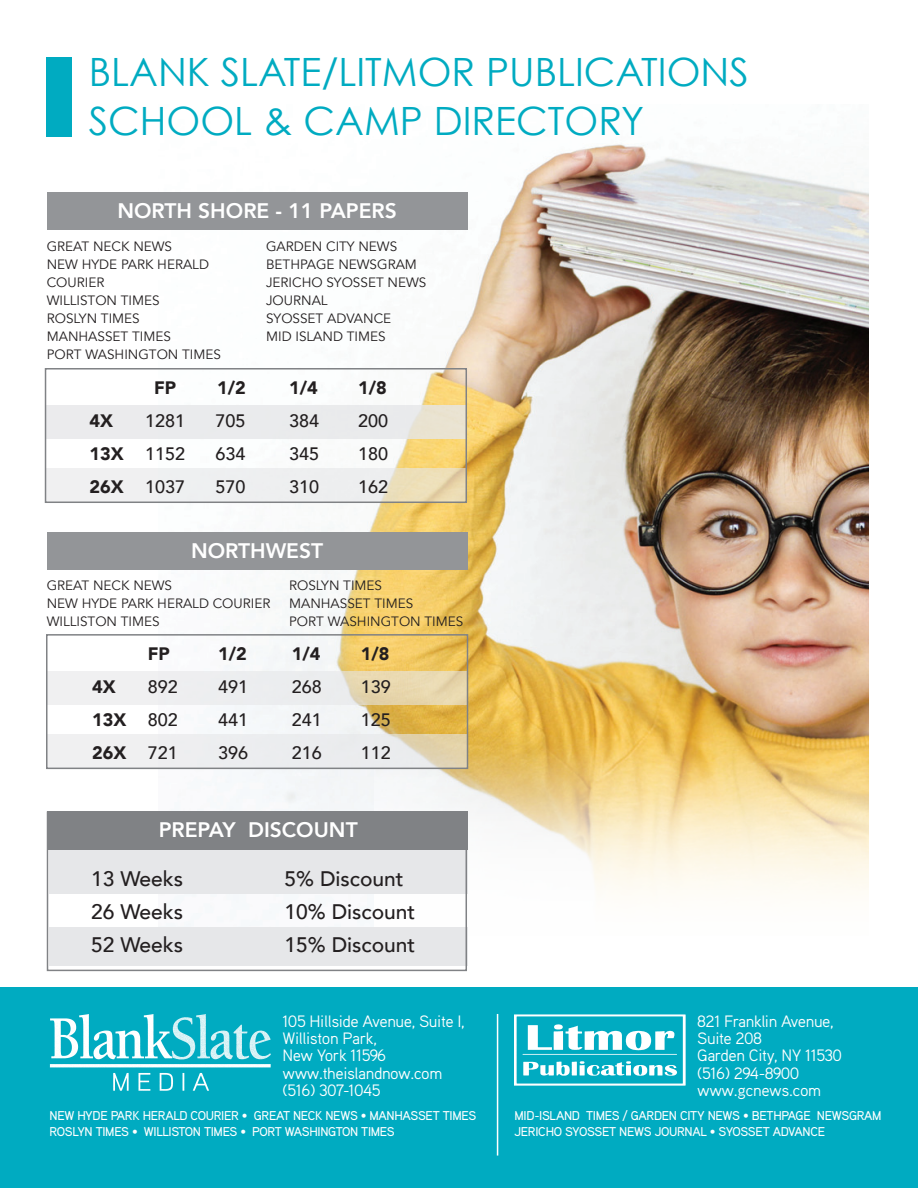
<style>
.page{position:relative;width:918px;height:1188px;background:#fff}
.page>*{position:absolute;margin:0;border:0;box-sizing:border-box;transform-origin:0 0}
.t1{font:39px "Century Gothic";color:#00abc1}
.t2{font:500 21px "Avenir";color:#231f20}
.t3{font:800 21px "Avenir";color:#fff}
.t4{font:500 18px "Avenir";color:#231f20}
.t5{font:900 18px "Avenir";color:#231f20}
.t6{font:16.5px "Aaux Pro OT";letter-spacing:-.025em;color:#fff}
.t7{font:16.5px "Aaux Pro OT";letter-spacing:-.045em;color:#fff}
.MK_Calendar_date{font:13.5px/18px "Avenir";color:#231f20}
.t8{font:500 12.75px "Aaux Pro OT";letter-spacing:-.025em;color:#fff}
.s1{font-weight:900}
.s2{font-weight:500}
</style>
<div class="page">
<div style="left:0;top:987px;width:918px;height:201px;background:#00abc1"></div>
<img style="left:49px;top:1014px;width:222px;height:77px">
<img style="left:515px;top:1014px;width:171px;height:72px">
<hr style="left:497px;top:1014px;width:1px;height:142px;background:#fff">
<img style="left:159px;top:144px;width:709px;height:784px">
<svg style="left:468px;top:735px;width:401px;height:18px;background:#e6b74c"></svg>
<svg style="left:375px;top:753px;width:494px;height:43px;background:#efd086"></svg>
<svg style="left:375px;top:796px;width:494px;height:176px"></svg>
<div style="left:47px;top:57px;width:25px;height:79px;background:#00abc1"></div>
<div style="left:49px;top:844px;width:418px;height:50px;background:#e6e7e9"></div>
<div style="left:49px;top:928px;width:419px;height:38px;background:#e6e7e9"></div>
<div style="left:47px;top:811px;width:420px;height:160px;border:2px solid #808285"></div>
<div style="left:47px;top:811px;width:420px;height:39px;background:#808285"></div>
<div style="left:47px;top:193px;width:421px;height:37px;background:#939598"></div>
<div style="left:47px;top:532px;width:421px;height:38px;background:#939598"></div>
<div style="left:47px;top:405px;width:420px;height:33px;background:#e6e7e9"></div>
<svg style="left:48px;top:469px;width:416px;height:31px;fill:#eeeff0"></svg>
<div style="left:45px;top:368px;width:422px;height:135px;border:2px solid #808285"></div>
<svg style="left:49px;top:671px;width:416px;height:34px;fill:#ecedef"></svg>
<div style="left:46px;top:735px;width:421px;height:33px;background:#e6e7e9"></div>
<div style="left:46px;top:634px;width:422px;height:135px;border:2px solid #808285"></div>
<p class="t1" style="left:89px;top:48px;width:662px">BLANK SLATE/LITMOR PUBLICATIONS</p>
<p class="t1" style="left:89px;top:98px;width:557px">SCHOOL &amp; CAMP DIRECTORY</p>
<p class="t3" style="left:117px;top:194px;width:281px">NORTH SHORE - 11 PAPERS</p>
<p class="MK_Calendar_date" style="left:47px;top:237px;width:127px">GREAT NECK NEWS</p>
<p class="MK_Calendar_date" style="left:47px;top:255px;width:164px">NEW HYDE PARK HERALD<br>COURIER</p>
<p class="MK_Calendar_date" style="left:47px;top:291px;width:114px">WILLISTON TIMES</p>
<p class="MK_Calendar_date" style="left:47px;top:309px;width:95px">ROSLYN TIMES</p>
<p class="MK_Calendar_date" style="left:47px;top:327px;width:126px">MANHASSET TIMES</p>
<p class="MK_Calendar_date" style="left:47px;top:345px;width:176px">PORT WASHINGTON TIMES</p>
<p class="MK_Calendar_date" style="left:266px;top:237px;width:133px">GARDEN CITY NEWS</p>
<p class="MK_Calendar_date" style="left:266px;top:255px;width:152px">BETHPAGE NEWSGRAM</p>
<p class="MK_Calendar_date" style="left:266px;top:273px;width:162px">JERICHO SYOSSET NEWS<br>JOURNAL</p>
<p class="MK_Calendar_date" style="left:266px;top:309px;width:127px">SYOSSET ADVANCE</p>
<p class="MK_Calendar_date" style="left:266px;top:327px;width:121px">MID ISLAND TIMES</p>
<p class="t5" style="left:154px;top:373px;width:24px">FP</p>
<p class="t5" style="left:217px;top:373px;width:30px">1/2</p>
<p class="t5" style="left:289px;top:373px;width:30px">1/4</p>
<p class="t5" style="left:358px;top:373px;width:30px">1/8</p>
<p class="t5" style="left:90px;top:406px;width:25px">4X</p>
<p class="t4" style="left:145px;top:405px;width:42px">1281</p>
<p class="t4" style="left:216px;top:405px;width:32px">705</p>
<p class="t4" style="left:289px;top:405px;width:32px">384</p>
<p class="t4" style="left:358px;top:405px;width:32px">200</p>
<p class="t4" style="left:90px;top:438px;width:97px"><span class="s1">13X</span> 1152</p>
<p class="t4" style="left:216px;top:438px;width:32px">634</p>
<p class="t4" style="left:289px;top:438px;width:32px">345</p>
<p class="t4" style="left:358px;top:438px;width:32px">180</p>
<p class="t4" style="left:90px;top:471px;width:97px"><span class="s1">26X</span> 1037</p>
<p class="t4" style="left:216px;top:471px;width:32px">570</p>
<p class="t4" style="left:289px;top:471px;width:32px">310</p>
<p class="t4" style="left:358px;top:471px;width:32px">162</p>
<p class="t3" style="left:191px;top:534px;width:134px">NORTHWEST</p>
<p class="MK_Calendar_date" style="left:47px;top:577px;width:127px">GREAT NECK NEWS</p>
<p class="MK_Calendar_date" style="left:47px;top:595px;width:225px">NEW HYDE PARK HERALD COURIER</p>
<p class="MK_Calendar_date" style="left:47px;top:613px;width:114px">WILLISTON TIMES</p>
<p class="MK_Calendar_date" style="left:289px;top:577px;width:95px">ROSLYN TIMES</p>
<p class="MK_Calendar_date" style="left:289px;top:595px;width:126px">MANHASSET TIMES</p>
<p class="MK_Calendar_date" style="left:289px;top:613px;width:176px">PORT WASHINGTON TIMES</p>
<p class="t5" style="left:148px;top:639px;width:24px">FP</p>
<p class="t5" style="left:218px;top:639px;width:30px">1/2</p>
<p class="t5" style="left:292px;top:639px;width:30px">1/4</p>
<p class="t5" style="left:361px;top:639px;width:30px">1/8</p>
<p class="t5" style="left:92px;top:672px;width:25px">4X</p>
<p class="t4" style="left:148px;top:672px;width:32px">892</p>
<p class="t4" style="left:218px;top:672px;width:32px">491</p>
<p class="t4" style="left:292px;top:672px;width:32px">268</p>
<p class="t4" style="left:361px;top:672px;width:32px">139</p>
<p class="t5" style="left:92px;top:705px;width:87px">13X <span class="s2">802</span></p>
<p class="t4" style="left:218px;top:705px;width:32px">441</p>
<p class="t4" style="left:292px;top:705px;width:32px">241</p>
<p class="t4" style="left:361px;top:705px;width:32px">125</p>
<p class="t5" style="left:92px;top:738px;width:87px">26X <span class="s2">721</span></p>
<p class="t4" style="left:218px;top:738px;width:32px">396</p>
<p class="t4" style="left:292px;top:738px;width:32px">216</p>
<p class="t4" style="left:361px;top:738px;width:32px">112</p>
<p class="t3" style="left:159px;top:813px;width:201px">PREPAY DISCOUNT</p>
<p class="t2" style="left:91px;top:861px;width:93px">13 Weeks</p>
<p class="t2" style="left:285px;top:861px;width:121px">5% Discount</p>
<p class="t2" style="left:91px;top:894px;width:93px">26 Weeks</p>
<p class="t2" style="left:285px;top:894px;width:132px">10% Discount</p>
<p class="t2" style="left:91px;top:927px;width:93px">52 Weeks</p>
<p class="t2" style="left:285px;top:927px;width:132px">15% Discount</p>
<p class="t6" style="left:282px;top:1011px;width:184px">105 Hillside Avenue, Suite I,</p>
<p class="t6" style="left:282px;top:1028px;width:96px">Williston Park,</p>
<p class="t6" style="left:282px;top:1045px;width:105px">New York 11596</p>
<p class="t6" style="left:282px;top:1063px;width:162px">www.theislandnow.com</p>
<p class="t6" style="left:282px;top:1080px;width:100px">(516) 307-1045</p>
<p class="t8" style="left:50px;top:1108px;width:428px">NEW HYDE PARK HERALD COURIER • GREAT NECK NEWS • MANHASSET TIMES</p>
<p class="t8" style="left:50px;top:1124px;width:347px">ROSLYN TIMES • WILLISTON TIMES • PORT WASHINGTON TIMES</p>
<p class="t6" style="left:697px;top:1011px;width:138px">821 Franklin Avenue,</p>
<p class="t6" style="left:697px;top:1028px;width:66px">Suite 208</p>
<p class="t6" style="left:697px;top:1045px;width:147px">Garden City, NY 11530</p>
<p class="t7" style="left:697px;top:1062px;width:104px">(516) 294-8900</p>
<p class="t6" style="left:697px;top:1080px;width:126px">www.gcnews.com</p>
<p class="t8" style="left:515px;top:1108px;width:369px">MID-ISLAND TIMES / GARDEN CITY NEWS • BETHPAGE NEWSGRAM</p>
<p class="t8" style="left:515px;top:1124px;width:312px">JERICHO SYOSSET NEWS JOURNAL • SYOSSET ADVANCE</p>
</div>
